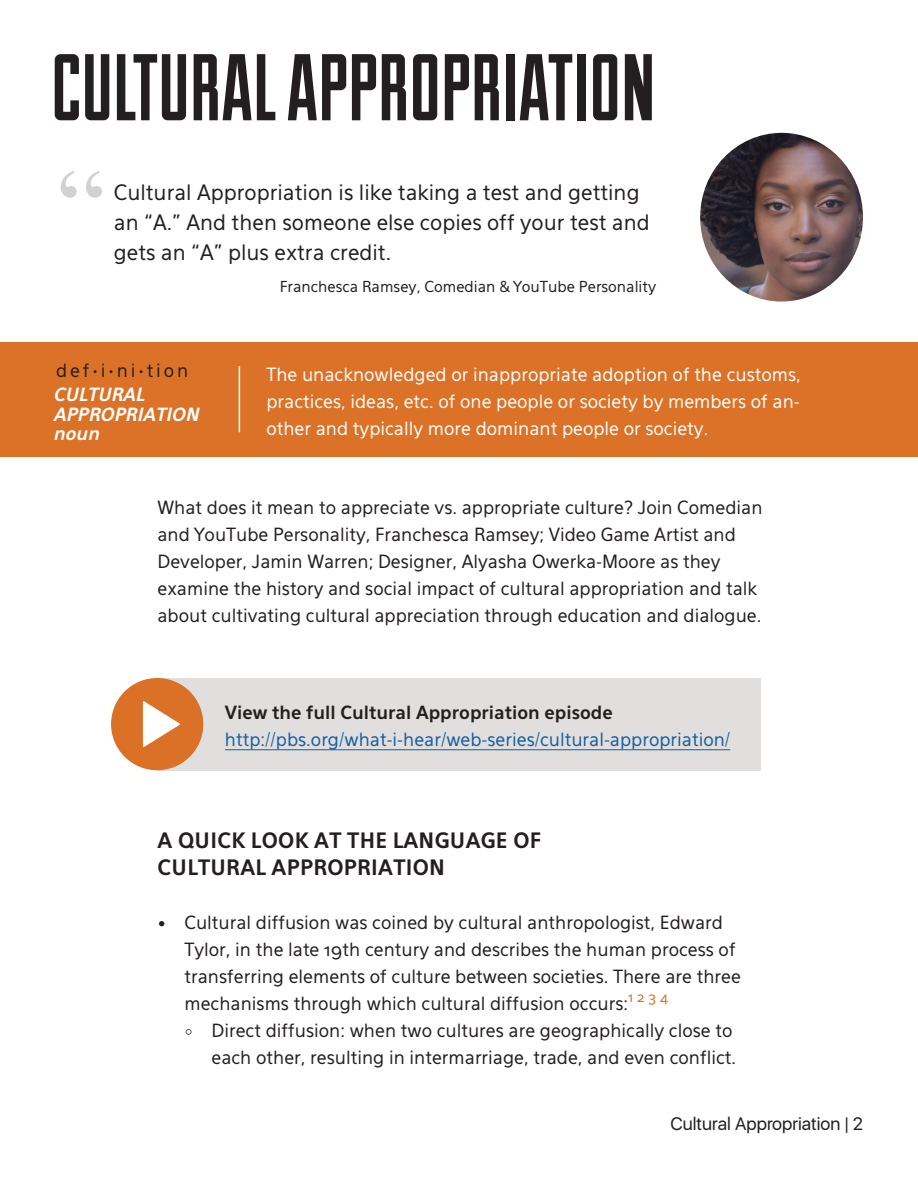
<style>
.page{position:relative;width:918px;height:1188px;background:#fff}
.page>*{position:absolute;margin:0;border:0;box-sizing:border-box;transform-origin:0 0}
.t1{font:108px "Times New Roman";color:#d1d2d4}
.t2{font:94.5px "Duke Fill";color:#231f20}
.t3{font:21px/30px "Eau Sans Book Os F";color:#231f20}
.t4{font:700 21px/27px "Eau Sans";letter-spacing:.015em;color:#231f20}
.t5{font:18px/27px "Eau Sans Book Os F";color:#231f20}
.t6{font:18px/27px "Eau Sans Book Os F";color:#fff;text-align:justify}
.t7{font:18px "Eau Sans Book Os F";color:#175d9e}
.t8{font:18px "Eau Sans Bold Os F";color:#231f20}
.t9{font:italic 700 18px/19.5px "Eau Sans";color:#fff}
.t10{font:18px "SFUI Display";color:#231f20}
.t11{font:18px "Eau Sans";letter-spacing:.16em;color:#231f20}
.t12{font:15px "Eau Sans Book Os F";color:#231f20}
.s1{font-family:"SFUI Display"}
.s2{font-family:"SFUI Display";font-weight:300}
</style>
<div class="page">
<img style="left:700px;top:133px;width:163px;height:169px">
<div style="left:0;top:342px;width:918px;height:114px;background:#db7227"></div>
<hr style="left:239px;top:366px;width:1px;height:66px;background:#fff">
<div style="left:157px;top:678px;width:603px;height:92px;background:#e0dfde"></div>
<hr style="left:225px;top:749px;width:505px;height:1px;background:#175d9e">
<div style="left:111px;top:678px;width:92px;height:92px;background:#db7027;border-radius:50%"></div>
<svg style="left:143px;top:701px;width:37px;height:46px"></svg>
<h2 class="t2" style="left:51px;top:33px;width:606px">CULTURAL APPROPRIATION</h2>
<h1 class="t1" style="left:57px;top:135px;width:49px">“</h1>
<p class="t3" style="left:114px;top:178px;width:538px">Cultural Appropriation is like taking a test and getting an “A.” And then someone else copies off your test and gets an “A” plus extra credit.</p>
<p class="t12" style="left:280px;top:278px;width:378px">Franchesca Ramsey, Comedian &amp; YouTube Personality</p>
<p class="t11" style="left:56px;top:360px;width:134px">def•i•ni•tion</p>
<p class="t6" style="left:266px;top:361px;width:536px">The unacknowledged or inappropriate adoption of the customs, practices, ideas, etc. of one people or society by members of an&shy;other and typically more dominant people or society.</p>
<p class="t9" style="left:54px;top:385px;width:147px">CULTURAL<br>APPROPRIATION noun</p>
<p class="t5" style="left:158px;top:494px;width:607px">What does it mean to appreciate vs. appropriate culture? Join Comedian and YouTube Personality, Franchesca Ramsey; Video Game Artist and Developer, Jamin Warren; Designer, Alyasha Owerka-Moore as they examine the history and social impact of cultural appropriation and talk about cultivating cultural appreciation through education and dialogue.</p>
<p class="t8" style="left:225px;top:702px;width:389px">View the full Cultural Appropriation episode</p>
<p class="t7" style="left:225px;top:729px;width:507px">http://pbs.org/what-i-hear/web-series/cultural-appropriation/</p>
<p class="t4" style="left:158px;top:827px;width:385px">A QUICK LOOK AT THE LANGUAGE OF<br>CULTURAL APPROPRIATION</p>
<p class="t5" style="left:158px;top:909px;width:567px"><span class="s1">∙</span>∙ Cultural diffusion was coined by cultural anthropologist, Edward</p>
<p class="t5" style="left:185px;top:936px;width:553px">Tylor, in the late 19th century and describes the human process of</p>
<p class="t5" style="left:185px;top:963px;width:558px">transferring elements of culture between societies. There are three</p>
<p class="t5" style="left:185px;top:990px;width:486px">mechanisms through which cultural diffusion occurs:<sup>1</sup> <sup>2</sup> <sup>3</sup> <sup>4</sup></p>
<p class="t5" style="left:185px;top:1017px;width:549px"><span class="s2">◦</span>◦ Direct diffusion: when two cultures are geographically close to</p>
<p class="t5" style="left:212px;top:1044px;width:526px">each other, resulting in intermarriage, trade, and even conflict.</p>
<p class="t10" style="left:670px;top:1110px;width:194px">Cultural Appropriation | 2</p>
</div>
